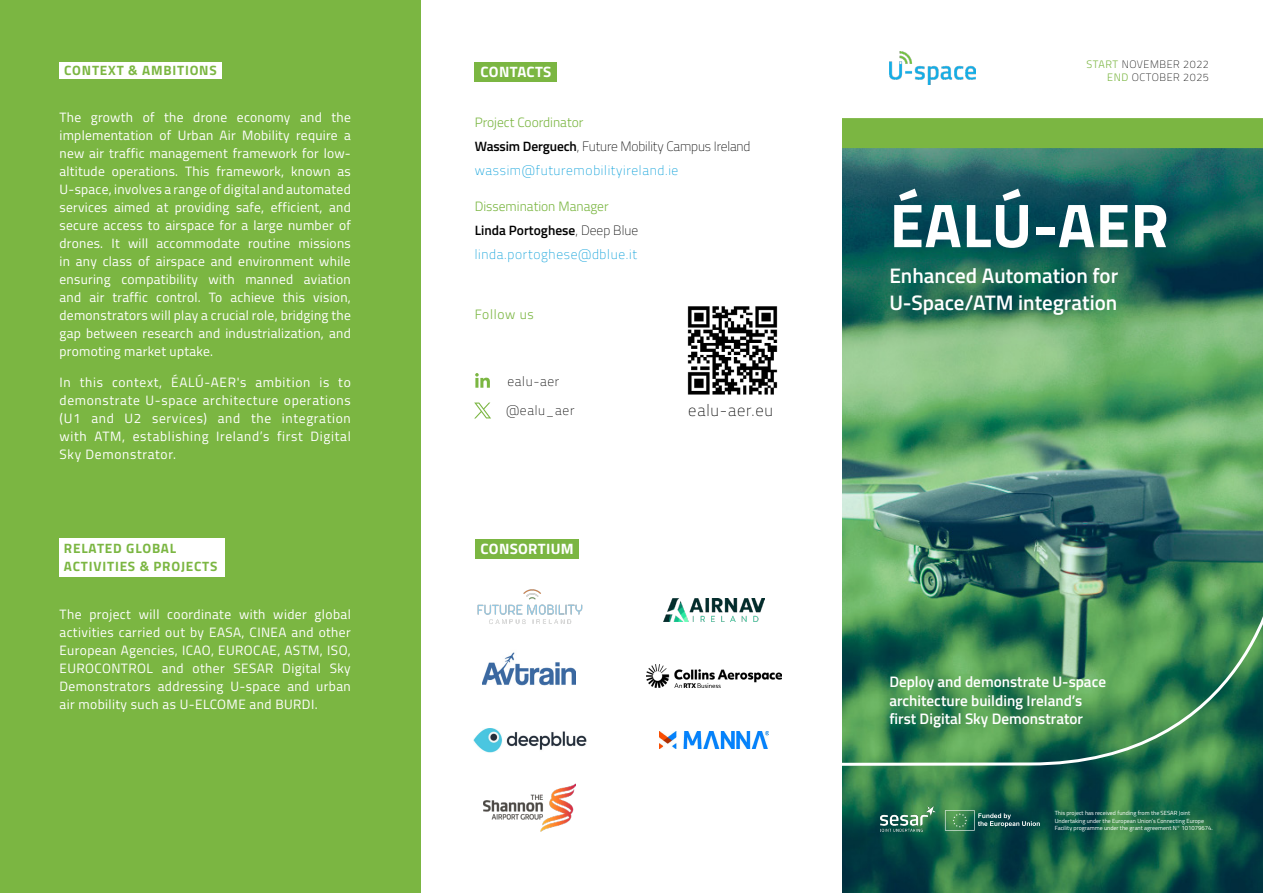
<style>
.page{position:relative;width:1263px;height:893px;background:#fff}
.page>*{position:absolute;margin:0;border:0;box-sizing:border-box;transform-origin:0 0}
.t1{font:700 61.95px "Titillium Web";letter-spacing:.01em;color:#fff}
.t2{font:600 21px/27px "Titillium Web";color:#fff}
.t3{font:200 16.5px "Titillium Web";letter-spacing:.05em;color:#000}
.t4{font:600 15.15px/18.3px "Titillium Web";color:#fff}
.t5{font:700 15px "Titillium Web";letter-spacing:.02em;color:#fff}
.t6{font:13.5px/18px "Titillium Web";letter-spacing:.03em;color:#fff;text-align:justify}
.t7{font:200 13.5px "Titillium Web";letter-spacing:-.01em;color:#000}
.t8{font:200 13.5px "Titillium Web";letter-spacing:.05em;color:#009cd8}
.t9{font:700 13.5px "Titillium Web";letter-spacing:.06em;color:#7bb642}
.t10{font:300 13.5px "Titillium Web";color:#7bb642}
.t11{font:600 13.5px "Titillium Web";color:#000}
.t12{font:300 13.5px "Titillium Web";letter-spacing:.05em;color:#7bb642}
.t13{font:200 10.8px "Titillium Web";letter-spacing:.05em;color:#000}
.t14{font:6px/7.2px "Titillium Web";color:#fff}
.s1{font-weight:600}
.s2{font-weight:200}
.s3{font-weight:300;color:#7bb642}
</style>
<div class="page">
<img style="left:842px;top:148px;width:421px;height:745px">
<div style="left:410px;top:118px;width:853px;height:30px;background:#7bb642"></div>
<div style="left:421px;top:0;width:421px;height:893px;background:#fff"></div>
<div style="left:0;top:0;width:421px;height:893px;background:#7bb642"></div>
<img style="left:889px;top:51px;width:87px;height:33px">
<div style="left:475px;top:62px;width:82px;height:19px;background:#7bb642"></div>
<svg style="left:945px;top:810px;width:95px;height:20px;background:#2f6b5b"></svg>
<img style="left:880px;top:806px;width:56px;height:26px">
<svg style="left:487px;top:567px;width:776px;height:201px"></svg>
<img style="left:687px;top:306px;width:91px;height:89px">
<svg style="left:475px;top:373px;width:15px;height:15px"></svg>
<div style="left:60px;top:62px;width:162px;height:17px;background:#fff"></div>
<div style="left:475px;top:539px;width:104px;height:20px;background:#7bb642"></div>
<div style="left:60px;top:538px;width:165px;height:39px;background:#fff"></div>
<img style="left:482px;top:649px;width:93px;height:42px">
<img style="left:646px;top:664px;width:135px;height:23px">
<img style="left:477px;top:589px;width:106px;height:35px">
<img style="left:663px;top:599px;width:101px;height:23px">
<img style="left:659px;top:732px;width:109px;height:16px">
<img style="left:484px;top:784px;width:91px;height:47px">
<img style="left:473px;top:728px;width:113px;height:24px">
<svg style="left:474px;top:403px;width:17px;height:15px"></svg>
<p class="t9" style="left:64px;top:60px;width:154px">CONTEXT &amp; AMBITIONS</p>
<p class="t6" style="left:60px;top:108px;width:293px">The growth of the drone economy and the implementation of Urban Air Mobility require a new air traffic management framework for low&shy;altitude operations. This framework, known as U-space, involves a range of digital and automated services aimed at providing safe, efficient, and secure access to airspace for a large number of drones. It will accommodate routine missions in any class of airspace and environment while ensuring compatibility with manned aviation and air traffic control. To achieve this vision, demonstrators will play a crucial role, bridging the gap between research and industrialization, and promoting market uptake.</p>
<p class="t6" style="left:60px;top:372px;width:293px">In this context, ÉALÚ-AER's ambition is to demonstrate U-space architecture operations (U1 and U2 services) and the integration with ATM, establishing Ireland’s first Digital Sky Demonstrator.</p>
<p class="t5" style="left:481px;top:60px;width:72px">CONTACTS</p>
<p class="t10" style="left:475px;top:112px;width:110px">Project Coordinator</p>
<p class="t7" style="left:475px;top:136px;width:277px"><span class="s1">Wassim Derguech</span>, Future Mobility Campus Ireland</p>
<p class="t8" style="left:475px;top:160px;width:205px">wassim@futuremobilityireland.ie</p>
<p class="t10" style="left:475px;top:196px;width:135px">Dissemination Manager</p>
<p class="t11" style="left:475px;top:220px;width:165px">Linda Portoghese<span class="s2">, Deep Blue</span></p>
<p class="t8" style="left:475px;top:244px;width:164px">linda.portoghese@dblue.it</p>
<p class="t12" style="left:475px;top:304px;width:60px">Follow us</p>
<p class="t7" style="left:507px;top:372px;width:53px">ealu-aer</p>
<p class="t7" style="left:506px;top:401px;width:70px">@ealu_aer</p>
<p class="t3" style="left:688px;top:398px;width:86px">ealu-aer.eu</p>
<p class="t9" style="left:64px;top:538px;width:114px">RELATED GLOBAL</p>
<p class="t5" style="left:481px;top:538px;width:95px">CONSORTIUM</p>
<p class="t9" style="left:64px;top:556px;width:155px">ACTIVITIES &amp; PROJECTS</p>
<p class="t6" style="left:60px;top:605px;width:293px">The project will coordinate with wider global activities carried out by EASA, CINEA and other European Agencies, ICAO, EUROCAE, ASTM, ISO, EUROCONTROL and other SESAR Digital Sky Demonstrators addressing U-space and urban air mobility such as U-ELCOME and BURDI.</p>
<p class="t13" style="left:1086px;top:56px;width:124px"><span class="s3">START</span> NOVEMBER 2022</p>
<p class="t13" style="left:1107px;top:69px;width:103px"><span class="s3">END</span> OCTOBER 2025</p>
<p class="t1" style="left:890px;top:178px;width:281px">ÉALÚ-AER</p>
<p class="t2" style="left:889px;top:261px;width:230px">Enhanced Automation for<br>U-Space/ATM integration</p>
<p class="t4" style="left:889px;top:672px;width:218px">Deploy and demonstrate U-space architecture building Ireland’s first Digital Sky Demonstrator</p>
<p class="t14" style="left:1055px;top:809px;width:159px">This project has received funding from the SESAR Joint<br>Undertaking under the European Union’s Connecting Europe<br>Facility programme under the grant agreement N° 101079674.</p>
</div>
